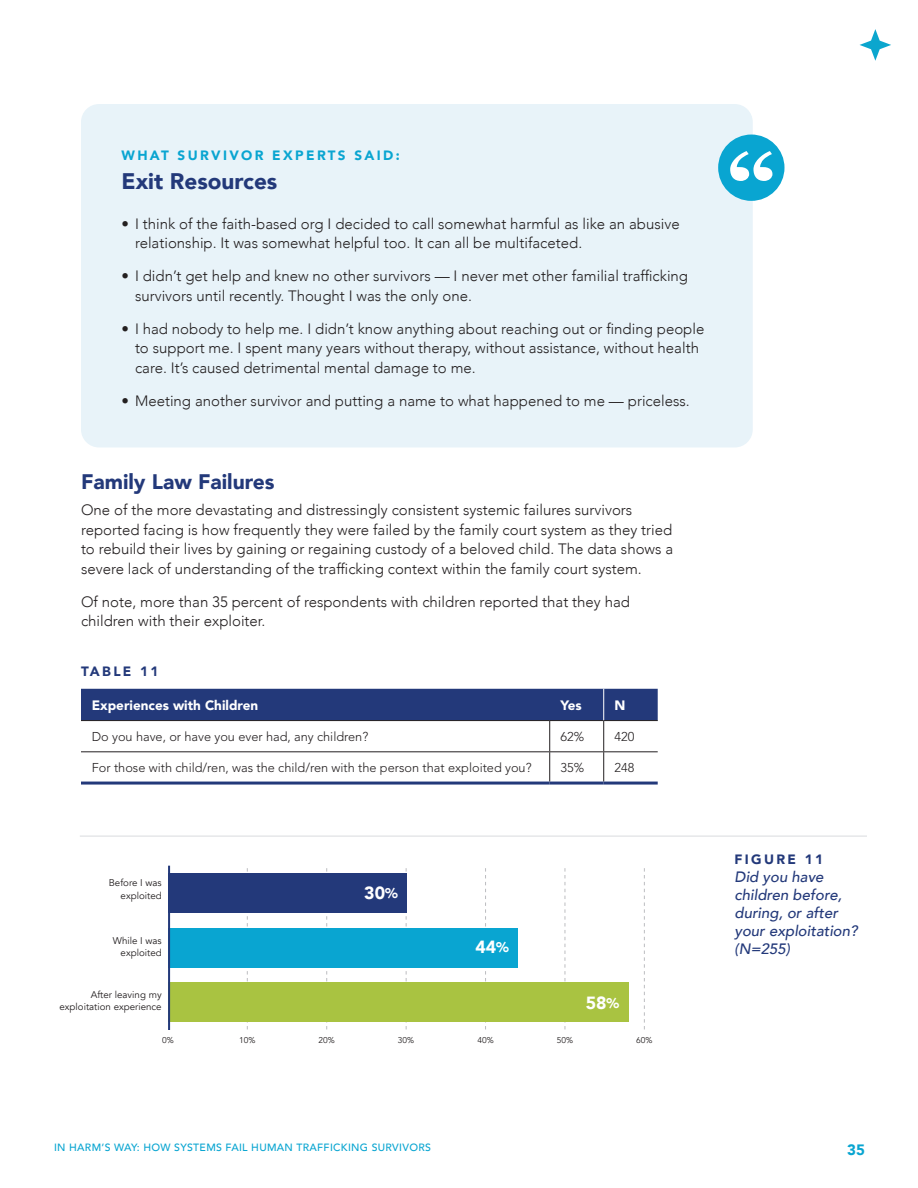
<style>
.page{position:relative;width:918px;height:1188px;background:#fff}
.page>*{position:absolute;margin:0;border:0;box-sizing:border-box;transform-origin:0 0}
.t1{font:900 22.5px "Avenir";color:#23397a}
.t2{font:900 21px "Avenir";color:#23397a}
.t3{font:900 17.55px "Avenir";color:#fff}
.Body{font:300 15px/19.5px "Avenir";color:#231f20}
.Graph_Title-R{font:italic 500 15px/18px "Avenir";color:#23397a}
.t4{font:900 15px "Avenir";color:#09a5d1}
.Chart_H1{font:900 13.5px "Avenir LT Std";color:#fff}
.t5{font:900 13.5px "Avenir";letter-spacing:.175em;color:#09a5d1}
.Graph_Title-R-2{font:900 13.5px "Avenir";letter-spacing:.175em;color:#23397a}
.Graph_Title-NoRule{font:900 13.5px "Avenir";letter-spacing:.175em;color:#23397a}
.Chart_Test{font:300 12.75px "Avenir LT Std";color:#231f20}
.t6{font:500 10.5px "Avenir";letter-spacing:.03em;color:#09a5d1}
.t7{font:9.75px/12.5px "Avenir";color:#231f20;text-align:right}
.t8{font:8.4px "Avenir";color:#231f20}
.s1{font-size:13.95px}
</style>
<div class="page">
<svg style="left:859px;top:29px;width:32px;height:32px"></svg>
<div style="left:81px;top:104px;width:672px;height:343px;background:#e8f3f9;border-radius:18px"></div>
<div style="left:718px;top:135px;width:66px;height:66px;background:#09a5d1;border-radius:50%"></div>
<svg style="left:730px;top:151px;width:42px;height:30px"></svg>
<div style="left:81px;top:689px;width:577px;height:31px;background:#23397a"></div>
<hr style="left:81px;top:720px;width:469px;height:1px;background:#231f20">
<hr style="left:550px;top:720px;width:54px;height:1px;background:#231f20">
<hr style="left:549px;top:721px;width:1px;height:30px;background:#231f20">
<hr style="left:604px;top:720px;width:54px;height:1px;background:#231f20">
<hr style="left:603px;top:721px;width:1px;height:30px;background:#231f20">
<hr style="left:81px;top:751px;width:469px;height:1px;background:#231f20">
<hr style="left:550px;top:751px;width:54px;height:1px;background:#231f20">
<hr style="left:549px;top:752px;width:1px;height:30px;background:#231f20">
<hr style="left:604px;top:751px;width:54px;height:1px;background:#231f20">
<hr style="left:603px;top:752px;width:1px;height:30px;background:#231f20">
<hr style="left:81px;top:782px;width:469px;height:3px;background:#23397a">
<hr style="left:550px;top:782px;width:54px;height:3px;background:#23397a">
<hr style="left:604px;top:782px;width:54px;height:3px;background:#23397a">
<hr style="left:603px;top:689px;width:1px;height:31px;background:#fff">
<svg style="left:247px;top:868px;width:1px;height:161px"></svg>
<svg style="left:326px;top:868px;width:1px;height:161px"></svg>
<svg style="left:406px;top:868px;width:1px;height:161px"></svg>
<svg style="left:485px;top:868px;width:1px;height:161px"></svg>
<svg style="left:565px;top:868px;width:1px;height:161px"></svg>
<svg style="left:644px;top:868px;width:1px;height:161px"></svg>
<div style="left:168px;top:873px;width:238px;height:40px;background:#23397a"></div>
<div style="left:168px;top:928px;width:349px;height:39px;background:#09a5d1"></div>
<div style="left:168px;top:983px;width:460px;height:39px;background:#a9c341"></div>
<hr style="left:168px;top:866px;width:2px;height:164px;background:#23397a">
<hr style="left:80px;top:835px;width:787px;height:2px;background:#e6e7e9">
<h2 class="t5" style="left:122px;top:143px;width:280px">WHAT SURVIVOR EXPERTS SAID:</h2>
<h2 class="t1" style="left:122px;top:162px;width:157px">Exit Resources</h2>
<p class="Body" style="left:135px;top:214px;width:546px;text-indent:-14px">• I think of the faith-based org I decided to call somewhat harmful as like an abusive relationship. It was somewhat helpful too. It can all be multifaceted.</p>
<p class="Body" style="left:135px;top:266px;width:555px;text-indent:-14px">• I didn’t get help and knew no other survivors — I never met other familial trafficking survivors until recently. Thought I was the only one.</p>
<p class="Body" style="left:135px;top:319px;width:571px;text-indent:-14px">• I had nobody to help me. I didn’t know anything about reaching out or finding people to support me. I spent many years without therapy, without assistance, without health care. It’s caused detrimental mental damage to me.</p>
<p class="Body" style="left:122px;top:391px;width:570px">• Meeting another survivor and putting a name to what happened to me — priceless.</p>
<h2 class="t2" style="left:81px;top:464px;width:195px">Family Law Failures</h2>
<p class="Body" style="left:81px;top:500px;width:594px">One of the more devastating and distressingly consistent systemic failures survivors reported facing is how frequently they were failed by the family court system as they tried to rebuild their lives by gaining or regaining custody of a beloved child. The data shows a severe lack of understanding of the trafficking context within the family court system.</p>
<p class="Body" style="left:81px;top:592px;width:551px">Of note, more than 35 percent of respondents with children reported that they had children with their exploiter.</p>
<p class="Graph_Title-NoRule" style="left:81px;top:660px;width:79px">TABLE 11</p>
<p class="Chart_H1" style="left:92px;top:697px;width:168px">Experiences with Children</p>
<p class="Chart_H1" style="left:561px;top:697px;width:23px">Yes</p>
<p class="Chart_H1" style="left:615px;top:697px;width:13px">N</p>
<p class="Chart_Test" style="left:92px;top:729px;width:278px">Do you have, or have you ever had, any children?</p>
<p class="Chart_Test" style="left:561px;top:729px;width:25px">62%</p>
<p class="Chart_Test" style="left:615px;top:729px;width:21px">420</p>
<p class="Chart_Test" style="left:92px;top:760px;width:441px">For those with child/ren, was the child/ren with the person that exploited you?</p>
<p class="Chart_Test" style="left:561px;top:760px;width:25px">35%</p>
<p class="Chart_Test" style="left:615px;top:760px;width:21px">248</p>
<p class="t7" style="left:109px;top:877px;width:54px">Before I was exploited</p>
<p class="t7" style="left:113px;top:934px;width:50px">While I was exploited</p>
<p class="t7" style="left:60px;top:988px;width:104px">After leaving my exploitation experience</p>
<p class="t3" style="left:586px;top:987px;width:35px">58<span class="s1">%</span></p>
<p class="t3" style="left:364px;top:878px;width:35px">30<span class="s1">%</span></p>
<p class="t3" style="left:475px;top:932px;width:35px">44<span class="s1">%</span></p>
<p class="t8" style="left:162px;top:1035px;width:13px">0%</p>
<p class="t8" style="left:239px;top:1035px;width:18px">10%</p>
<p class="t8" style="left:319px;top:1035px;width:18px">20%</p>
<p class="t8" style="left:398px;top:1035px;width:18px">30%</p>
<p class="t8" style="left:477px;top:1035px;width:18px">40%</p>
<p class="t8" style="left:557px;top:1035px;width:18px">50%</p>
<p class="t8" style="left:636px;top:1035px;width:18px">60%</p>
<p class="Graph_Title-R-2" style="left:735px;top:848px;width:90px">FIGURE 11</p>
<p class="Graph_Title-R" style="left:735px;top:868px;width:125px">Did you have children before, during, or after your exploitation? (N=255)</p>
<p class="t6" style="left:54px;top:1138px;width:378px">IN HARM’S WAY: HOW SYSTEMS FAIL HUMAN TRAFFICKING SURVIVORS</p>
<p class="t4" style="left:847px;top:1137px;width:19px">35</p>
</div>
